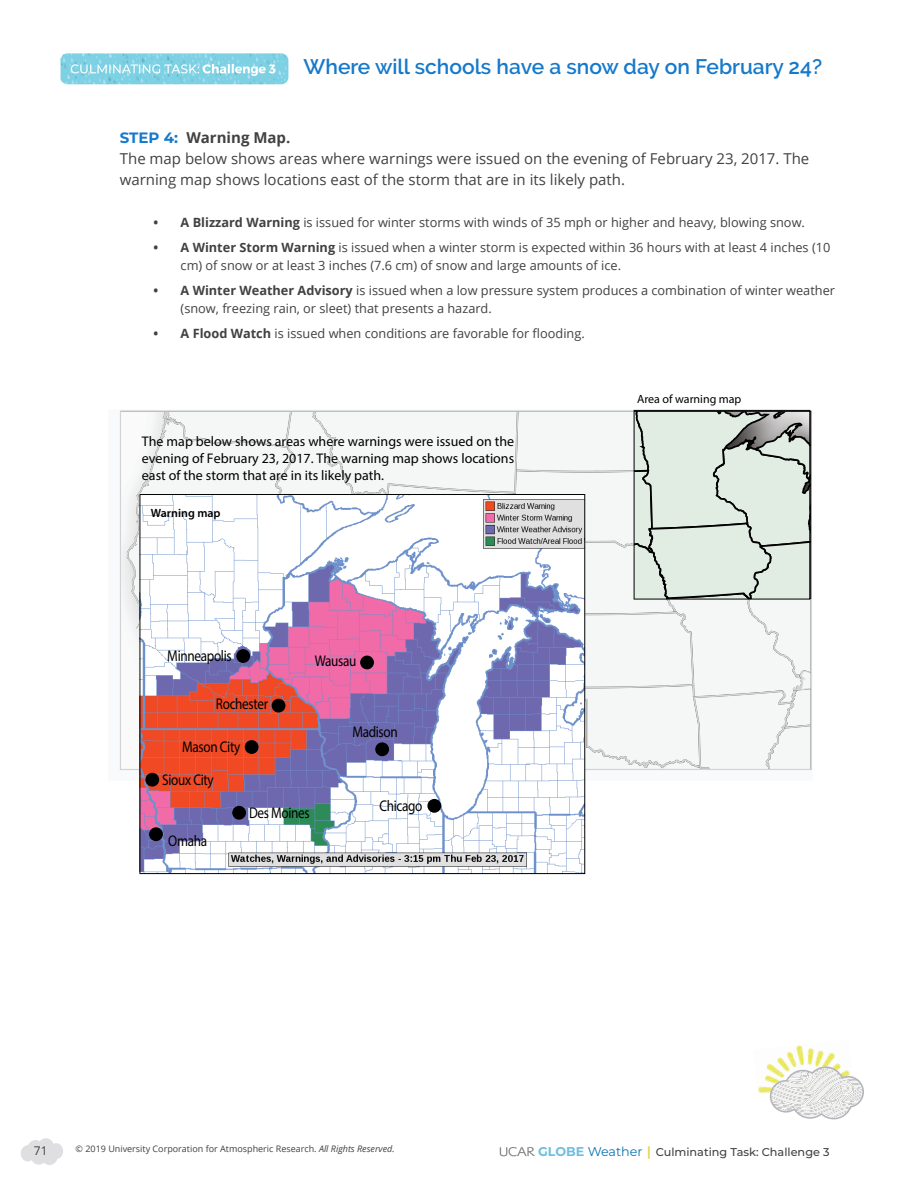
<style>
.page{position:relative;width:918px;height:1188px;background:#fff}
.page>*{position:absolute;margin:0;border:0;box-sizing:border-box;transform-origin:0 0}
.t1{font:600 21px "Raleway";color:#1679ca}
.t2{font:15.6px "Myriad Pro";letter-spacing:-.025em;color:#000;scale:.85 1}
.t3{font:15px/21px "Open Sans";color:#414042}
.t4{font:13.95px/16.8px "Myriad Pro";color:#000;text-align:justify}
.t5{font:12.75px/18px "Open Sans";color:#414042}
.t6{font:12px "Myriad Pro";color:#000}
.t7{font:600 12px "Myriad Pro";color:#000}
.t8{font:12px "Open Sans";color:#414042}
.t9{font:500 11.25px "Montserrat";color:#414042}
.t10{font:9px "Open Sans";color:#414042}
.s1{font-family:"Montserrat";font-weight:700;color:#1679ca}
.s2{font-weight:700}
.s3{font-style:italic}
.s4{font-weight:700;font-size:12.75px;color:#6fbedc}
.s5{font-weight:400;font-size:12.75px;color:#0973b3}
.s6{font-family:"Open Sans";font-weight:800;font-size:12.75px;color:#ecd151}
</style>
<div class="page">
<svg style="left:500px;top:1147px;width:35px;height:9px"></svg>
<svg style="left:21px;top:1138px;width:42px;height:27px"></svg>
<img style="left:758px;top:1045px;width:83px;height:49px">
<svg style="left:769px;top:1066px;width:95px;height:54px"></svg>
<img style="left:60px;top:53px;width:229px;height:32px">
<svg style="left:139px;top:787px;width:446px;height:87px"></svg>
<svg style="left:149px;top:827px;width:14px;height:14px"></svg>
<svg style="left:232px;top:806px;width:14px;height:14px"></svg>
<svg style="left:427px;top:799px;width:14px;height:14px"></svg>
<svg style="left:128px;top:410px;width:683px;height:377px"></svg>
<img style="left:793px;top:670px;width:18px;height:21px">
<h1 class="t1" style="left:303px;top:54px;width:520px">Where will schools have a snow day on February 24?</h1>
<p class="t3" style="left:120px;top:126px;width:691px"><span class="s1">STEP 4:</span> <span class="s2">Warning Map.<br></span>The map below shows areas where warnings were issued on the evening of February 23, 2017. The warning map shows locations east of the storm that are in its likely path.</p>
<p class="t5" style="left:154px;top:213px;width:653px"><span class="s2">• A Blizzard Warning</span> is issued for winter storms with winds of 35 mph or higher and heavy, blowing snow.</p>
<p class="t5" style="left:181px;top:238px;width:651px;text-indent:-27px"><span class="s2">• A Winter Storm Warning</span> is issued when a winter storm is expected within 36 hours with at least 4 inches (10 cm) of snow or at least 3 inches (7.6 cm) of snow and large amounts of ice.</p>
<p class="t5" style="left:181px;top:281px;width:656px;text-indent:-27px"><span class="s2">• A Winter Weather Advisory</span> is issued when a low pressure system produces a combination of winter weather (snow, freezing rain, or sleet) that presents a hazard.</p>
<p class="t5" style="left:154px;top:324px;width:433px"><span class="s2">• A Flood Watch</span> is issued when conditions are favorable for flooding.</p>
<p class="t4" style="left:142px;top:433px;width:374px">The map below shows areas where warnings were issued on the evening of February 23, 2017. The warning map shows locations east of the storm that are in its likely path.</p>
<p class="t7" style="left:151px;top:505px;width:71px">Warning map</p>
<p class="t2" style="left:167px;top:647px;width:77px">Minneapolis</p>
<p class="t2" style="left:216px;top:694px;width:63px">Rochester</p>
<p class="t2" style="left:182px;top:738px;width:70px">Mason City</p>
<p class="t2" style="left:162px;top:770px;width:62px">Sioux City</p>
<p class="t2" style="left:315px;top:651px;width:50px">Wausau</p>
<p class="t2" style="left:352px;top:723px;width:55px">Madison</p>
<p class="t2" style="left:168px;top:831px;width:47px">Omaha</p>
<p class="t2" style="left:249px;top:803px;width:73px">Des Moines</p>
<p class="t2" style="left:379px;top:796px;width:52px">Chicago</p>
<p class="t6" style="left:637px;top:392px;width:106px">Area of warning map</p>
<p class="t10" style="left:76px;top:1142px;width:321px">© 2019 University Corporation for Atmospheric Research. <span class="s3">All Rights Reserved.</span></p>
<p class="t8" style="left:34px;top:1143px;width:15px">71</p>
<p class="t9" style="left:538px;top:1144px;width:293px"><span class="s4">GLOBE</span> <span class="s5">Weather</span> <span class="s6">|</span> Culminating Task: Challenge 3</p>
</div>
